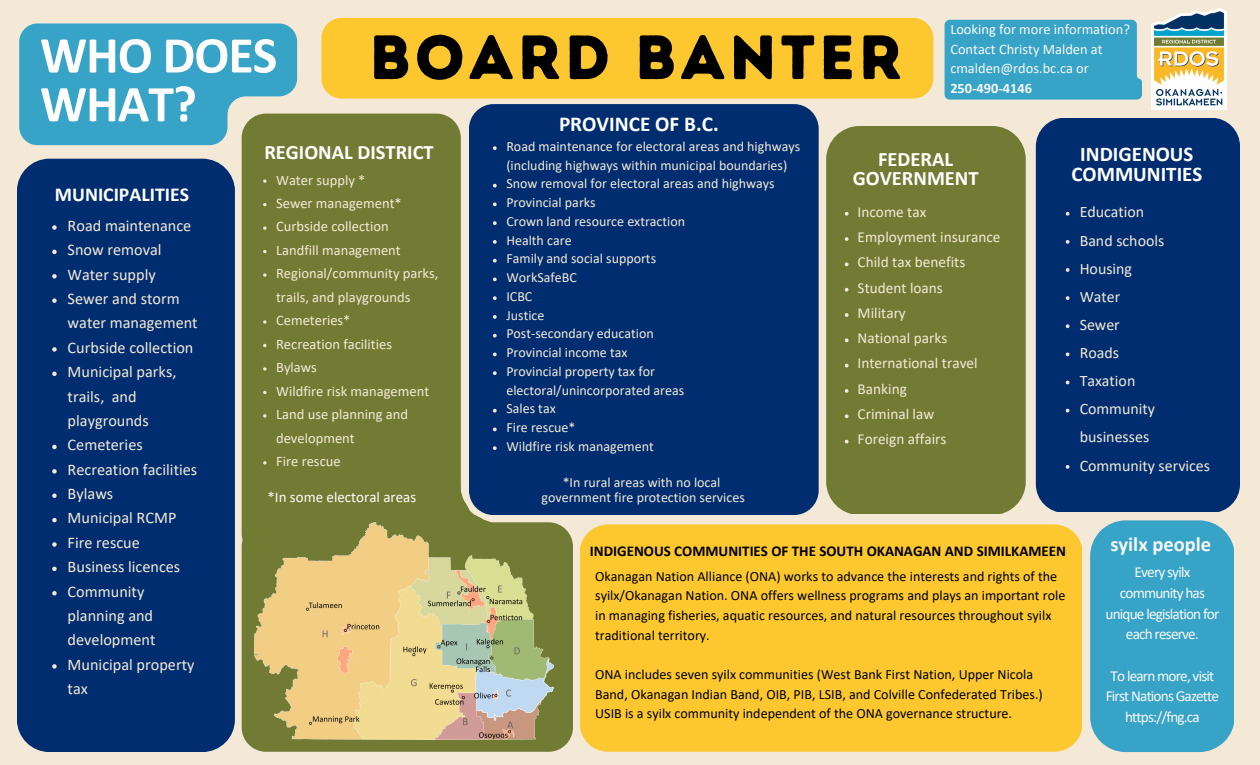
<style>
.page{position:relative;width:1260px;height:765px;background:#f4e9d6}
.page>*{position:absolute;margin:0;border:0;box-sizing:border-box;transform-origin:0 0}
.t1{font:62.38px "Intro Rust Base";letter-spacing:.065em;color:#000}
.t2{font:700 52px/48.8px "Calibri";letter-spacing:-.02em;color:#fdfdfd}
.t3{font:700 21.25px "Calibri";color:#fff}
.t4{font:700 21px/20.6px "Calibri";color:#fff;text-align:center}
.t5{font:700 20.5px/19.8px "Calibri";color:#fff;text-align:center}
.t6{font:700 20.5px "Calibri";color:#f7f8f6}
.t7{font:700 19.75px "Calibri";color:#fff}
.t8{font:16.25px/24.4px "Calibri";color:#f4e9d6}
.t9{font:16px/28.1px "Calibri";color:#f4e9d6}
.t10{font:15.25px/25.2px "Calibri";color:#f4e9d6}
.t11{font:15.25px/20.6px "Calibri";letter-spacing:-.055em;color:#f7f8f6;text-align:center}
.t12{font:700 15px "Calibri";color:#000}
.t13{font:15px "Calibri";color:#fdfdfd}
.t14{font:14.5px/23.5px "Calibri";color:#f4e9d6}
.t15{font:14.38px/19.8px "Calibri";color:#f7f8f6}
.t16{font:700 14.38px "Calibri";color:#f7f8f6}
.t17{font:14.12px/19.8px "Calibri";color:#000}
.t18{font:14px/18.8px "Calibri";color:#f4e9d6}
</style>
<div class="page">
<div style="left:17px;top:159px;width:218px;height:593px;background:#002d70;border-radius:32px"></div>
<div style="left:469px;top:104px;width:350px;height:410px;background:#002d70;border-radius:25px"></div>
<div style="left:826px;top:126px;width:200px;height:388px;background:#727b34;border-radius:33px"></div>
<img style="left:1151px;top:8px;width:75px;height:101px">
<div style="left:1036px;top:118px;width:204px;height:394px;background:#002d70"></div>
<svg style="left:493px;top:146px;width:4px;height:4px"></svg>
<svg style="left:493px;top:184px;width:4px;height:4px"></svg>
<svg style="left:493px;top:203px;width:4px;height:3px"></svg>
<svg style="left:493px;top:221px;width:4px;height:4px"></svg>
<svg style="left:493px;top:240px;width:4px;height:4px"></svg>
<svg style="left:493px;top:259px;width:4px;height:4px"></svg>
<svg style="left:493px;top:278px;width:4px;height:3px"></svg>
<svg style="left:493px;top:296px;width:4px;height:4px"></svg>
<svg style="left:493px;top:315px;width:4px;height:4px"></svg>
<svg style="left:493px;top:334px;width:4px;height:4px"></svg>
<svg style="left:493px;top:353px;width:4px;height:3px"></svg>
<svg style="left:493px;top:371px;width:4px;height:4px"></svg>
<svg style="left:493px;top:409px;width:4px;height:4px"></svg>
<svg style="left:493px;top:428px;width:4px;height:3px"></svg>
<svg style="left:493px;top:446px;width:4px;height:4px"></svg>
<div style="left:580px;top:524px;width:501px;height:228px;background:#fdc82f"></div>
<div style="left:242px;top:114px;width:219px;height:443px;background:#727b34;border-radius:24px"></div>
<div style="left:242px;top:522px;width:331px;height:230px;background:#727b34;border-radius:24px"></div>
<img style="left:255px;top:522px;width:299px;height:218px">
<svg style="left:443px;top:483px;width:73px;height:57px"></svg>
<svg style="left:1090px;top:520px;width:144px;height:232px;background:#3ea5c7"></svg>
<svg style="left:845px;top:212px;width:4px;height:4px"></svg>
<svg style="left:845px;top:237px;width:4px;height:4px"></svg>
<svg style="left:845px;top:263px;width:4px;height:3px"></svg>
<svg style="left:845px;top:288px;width:4px;height:4px"></svg>
<svg style="left:845px;top:313px;width:4px;height:4px"></svg>
<svg style="left:845px;top:338px;width:4px;height:4px"></svg>
<svg style="left:845px;top:364px;width:4px;height:4px"></svg>
<svg style="left:845px;top:389px;width:4px;height:4px"></svg>
<svg style="left:845px;top:414px;width:4px;height:4px"></svg>
<svg style="left:845px;top:440px;width:4px;height:3px"></svg>
<svg style="left:19px;top:23px;width:278px;height:122px;background:#46a5c1"></svg>
<svg style="left:52px;top:225px;width:5px;height:5px"></svg>
<svg style="left:52px;top:250px;width:5px;height:4px"></svg>
<svg style="left:52px;top:274px;width:5px;height:5px"></svg>
<svg style="left:52px;top:298px;width:5px;height:5px"></svg>
<svg style="left:52px;top:347px;width:5px;height:5px"></svg>
<svg style="left:52px;top:372px;width:5px;height:4px"></svg>
<svg style="left:52px;top:445px;width:5px;height:4px"></svg>
<svg style="left:52px;top:469px;width:5px;height:5px"></svg>
<svg style="left:52px;top:494px;width:5px;height:4px"></svg>
<svg style="left:52px;top:518px;width:5px;height:4px"></svg>
<svg style="left:52px;top:542px;width:5px;height:5px"></svg>
<svg style="left:52px;top:567px;width:5px;height:4px"></svg>
<svg style="left:52px;top:591px;width:5px;height:4px"></svg>
<svg style="left:52px;top:664px;width:5px;height:5px"></svg>
<svg style="left:263px;top:179px;width:4px;height:4px"></svg>
<svg style="left:263px;top:203px;width:4px;height:3px"></svg>
<svg style="left:263px;top:226px;width:4px;height:4px"></svg>
<svg style="left:263px;top:250px;width:4px;height:3px"></svg>
<svg style="left:263px;top:273px;width:4px;height:4px"></svg>
<svg style="left:263px;top:320px;width:4px;height:4px"></svg>
<svg style="left:263px;top:344px;width:4px;height:3px"></svg>
<svg style="left:263px;top:367px;width:4px;height:4px"></svg>
<svg style="left:263px;top:391px;width:4px;height:3px"></svg>
<svg style="left:263px;top:414px;width:4px;height:4px"></svg>
<svg style="left:263px;top:461px;width:4px;height:4px"></svg>
<svg style="left:1066px;top:212px;width:3px;height:4px"></svg>
<svg style="left:1066px;top:240px;width:3px;height:4px"></svg>
<svg style="left:1066px;top:268px;width:3px;height:4px"></svg>
<svg style="left:1066px;top:296px;width:3px;height:4px"></svg>
<svg style="left:1066px;top:324px;width:3px;height:4px"></svg>
<svg style="left:1066px;top:352px;width:3px;height:4px"></svg>
<svg style="left:1066px;top:465px;width:3px;height:4px"></svg>
<div style="left:945px;top:20px;width:197px;height:80px;background:#37a3c7"></div>
<div style="left:321px;top:18px;width:612px;height:81px;background:#fdc82f"></div>
<h2 class="t2" style="left:40px;top:35px;width:239px">WHO DOES<br>WHAT?</h2>
<h1 class="t1" style="left:370px;top:20px;width:534px">BOARD BANTER</h1>
<h3 class="t3" style="left:559px;top:115px;width:161px">PROVINCE OF B.C.</h3>
<p class="t15" style="left:950px;top:20px;width:181px">Looking for more information?<br>Contact Christy Malden at cmalden@rdos.bc.ca or</p>
<p class="t16" style="left:950px;top:82px;width:83px">250-490-4146</p>
<h3 class="t7" style="left:55px;top:186px;width:136px">MUNICIPALITIES</h3>
<p class="t8" style="left:68px;top:215px;width:132px">Road maintenance<br>Snow removal<br>Water supply<br>Sewer and storm water management<br>Curbside collection<br>Municipal parks, trails, and playgrounds<br>Cemeteries<br>Recreation facilities<br>Bylaws<br>Municipal RCMP<br>Fire rescue<br>Business licences<br>Community planning and development<br>Municipal property tax</p>
<h3 class="t5" style="left:264px;top:144px;width:171px">REGIONAL DISTRICT</h3>
<p class="t14" style="left:276px;top:169px;width:164px">Water supply *<br>Sewer management*<br>Curbside collection<br>Landfill management<br>Regional/community parks, trails, and playgrounds<br>Cemeteries*<br>Recreation facilities<br>Bylaws<br>Wildfire risk management<br>Land use planning and development<br>Fire rescue</p>
<p class="t13" style="left:267px;top:490px;width:150px">*In some electoral areas</p>
<p class="t18" style="left:506px;top:138px;width:295px">Road maintenance for electoral areas and highways (including highways within municipal boundaries)<br>Snow removal for electoral areas and highways<br>Provincial parks<br>Crown land resource extraction<br>Health care<br>Family and social supports<br>WorkSafeBC<br>ICBC<br>Justice<br>Post-secondary education<br>Provincial income tax<br>Provincial property tax for electoral/unincorporated areas<br>Sales tax<br>Fire rescue*<br>Wildfire risk management</p>
<p class="t18" style="left:541px;top:476px;width:205px;line-height:15px;text-align:center">*In rural areas with no local government fire protection services</p>
<h3 class="t5" style="left:853px;top:151px;width:127px">FEDERAL<br>GOVERNMENT</h3>
<p class="t10" style="left:858px;top:200px;width:144px">Income tax<br>Employment insurance<br>Child tax benefits<br>Student loans<br>Military<br>National parks<br>International travel<br>Banking<br>Criminal law<br>Foreign affairs</p>
<h3 class="t4" style="left:1071px;top:145px;width:132px">INDIGENOUS<br>COMMUNITIES</h3>
<p class="t9" style="left:1080px;top:199px;width:132px">Education<br>Band schools<br>Housing<br>Water<br>Sewer<br>Roads<br>Taxation<br>Community businesses<br>Community services</p>
<p class="t12" style="left:590px;top:544px;width:478px">INDIGENOUS COMMUNITIES OF THE SOUTH OKANAGAN AND SIMILKAMEEN</p>
<h3 class="t6" style="left:1110px;top:535px;width:102px">syilx people</h3>
<p class="t11" style="left:1106px;top:563px;width:115px">Every syilx community has unique legislation for each reserve.</p>
<p class="t11" style="left:1106px;top:666px;width:115px">To learn more, visit<br>First Nations Gazette https://fng.ca</p>
<p class="t17" style="left:595px;top:567px;width:472px">Okanagan Nation Alliance (ONA) works to advance the interests and rights of the syilx/Okanagan Nation. ONA offers wellness programs and plays an important role in managing fisheries, aquatic resources, and natural resources throughout syilx traditional territory.</p>
<p class="t17" style="left:595px;top:666px;width:449px">ONA includes seven syilx communities (West Bank First Nation, Upper Nicola<br>Band, Okanagan Indian Band, OIB, PIB, LSIB, and Colville Confederated Tribes.)<br>USIB is a syilx community independent of the ONA governance structure.</p>
</div>
